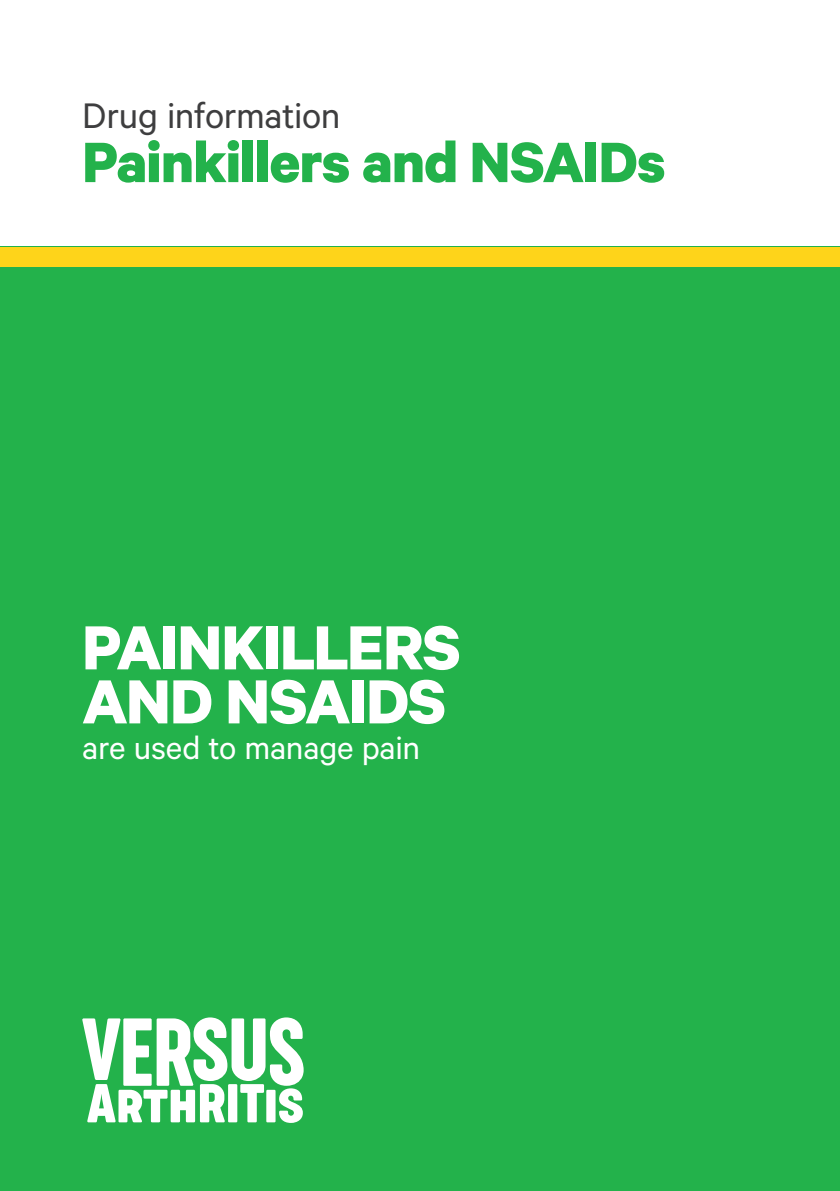
<style>
.page{position:relative;width:840px;height:1191px;background:#fff}
.page>*{position:absolute;margin:0;border:0;box-sizing:border-box;transform-origin:0 0}
.t1{font:700 70px/54px "Calibre";letter-spacing:-.015em;color:#fff}
.t2{font:700 64px "Calibre";letter-spacing:-.015em;color:#23b24b}
.t3{font:40px "Calibre";letter-spacing:-.01em;color:#3e3e3f}
.text{font:36px "Calibre";letter-spacing:-.005em;color:#fff}
</style>
<div class="page">
<div style="left:0;top:247px;width:839px;height:944px;background:#23b24b"></div>
<div style="left:0;top:247px;width:839px;height:19px;background:#fed41a"></div>
<svg style="left:82px;top:1017px;width:221px;height:106px"></svg>
<p class="t3" style="left:82px;top:92px;width:259px">Drug information</p>
<p class="t2" style="left:82px;top:123px;width:584px">Painkillers and NSAIDs</p>
<p class="t1" style="left:82px;top:618px;width:379px">PAINKILLERS<br>AND NSAIDS</p>
<p class="text" style="left:82px;top:727px;width:339px">are used to manage pain</p>
</div>
